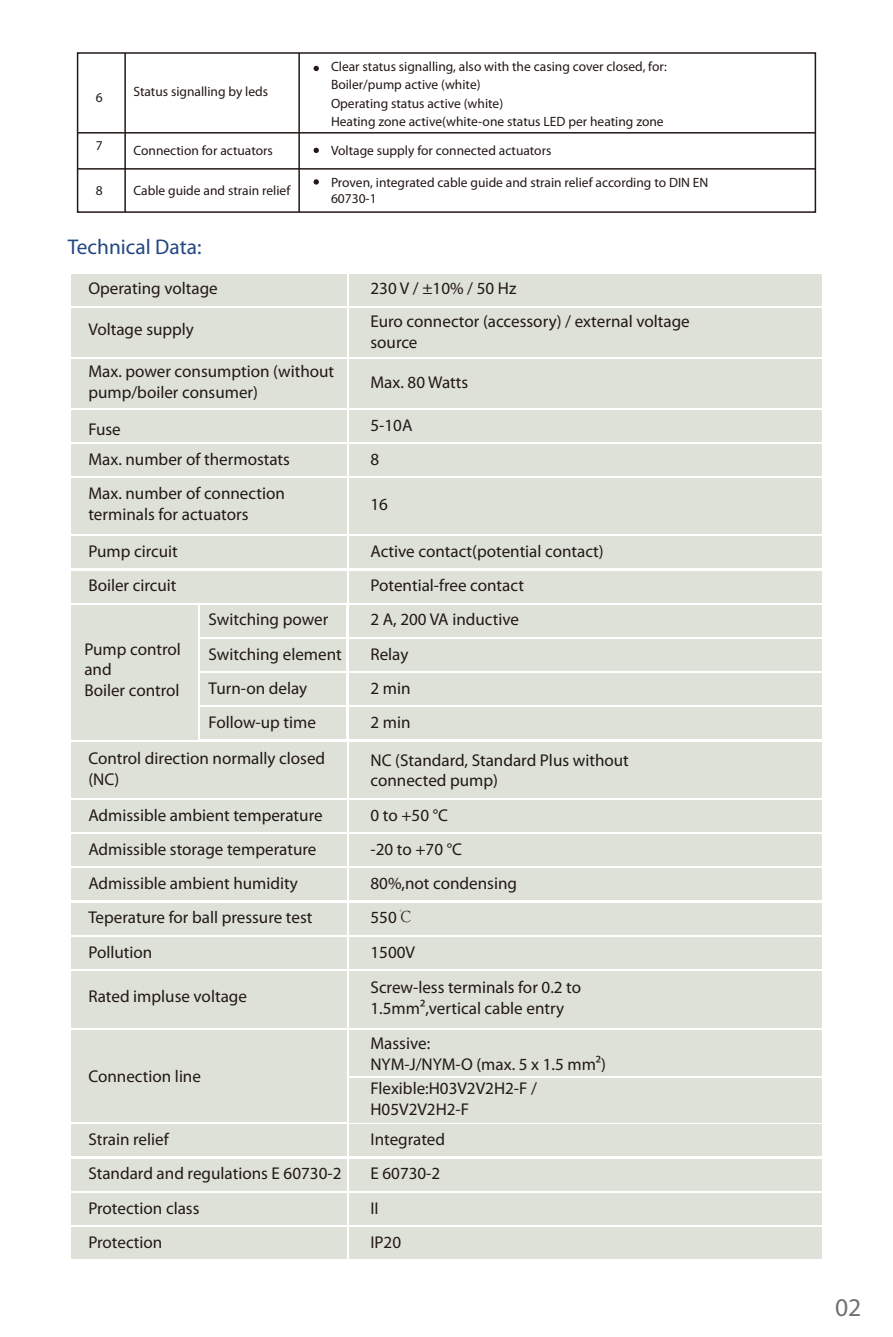
<style>
.page{position:relative;width:893px;height:1337px;background:#fff}
.page>*{position:absolute;margin:0;border:0;box-sizing:border-box;transform-origin:0 0}
.t1{font:25.65px "Myriad Pro";color:#727171}
.t2{font:21.3px "Myriad Pro";color:#224781}
.t3{font:17.1px/20.5px "Myriad Pro";color:#221815}
.t4{font:13.5px/18.3px "Myriad Pro";color:#221815}
.s1{font-family:"Adobe Song Std";font-weight:300}
</style>
<div class="page">
<div style="left:71px;top:274px;width:275px;height:31px;background:#dde1d8"></div>
<div style="left:349px;top:274px;width:473px;height:31px;background:#dde1d8"></div>
<div style="left:71px;top:537px;width:275px;height:31px;background:#dde1d8"></div>
<div style="left:349px;top:537px;width:473px;height:31px;background:#dde1d8"></div>
<div style="left:71px;top:410px;width:275px;height:32px;background:#dde1d8"></div>
<div style="left:349px;top:410px;width:473px;height:32px;background:#dde1d8"></div>
<div style="left:71px;top:445px;width:275px;height:31px;background:#dde1d8"></div>
<div style="left:349px;top:445px;width:473px;height:31px;background:#dde1d8"></div>
<div style="left:71px;top:479px;width:275px;height:55px;background:#dde1d8"></div>
<div style="left:349px;top:479px;width:473px;height:55px;background:#dde1d8"></div>
<div style="left:71px;top:742px;width:275px;height:55px;background:#dde1d8"></div>
<div style="left:349px;top:742px;width:473px;height:55px;background:#dde1d8"></div>
<div style="left:71px;top:571px;width:275px;height:31px;background:#dde1d8"></div>
<div style="left:349px;top:571px;width:473px;height:31px;background:#dde1d8"></div>
<div style="left:71px;top:800px;width:275px;height:32px;background:#dde1d8"></div>
<div style="left:349px;top:800px;width:473px;height:32px;background:#dde1d8"></div>
<div style="left:71px;top:834px;width:275px;height:32px;background:#dde1d8"></div>
<div style="left:349px;top:834px;width:473px;height:32px;background:#dde1d8"></div>
<div style="left:71px;top:869px;width:275px;height:31px;background:#dde1d8"></div>
<div style="left:349px;top:869px;width:473px;height:31px;background:#dde1d8"></div>
<div style="left:71px;top:903px;width:275px;height:31px;background:#dde1d8"></div>
<div style="left:349px;top:903px;width:473px;height:31px;background:#dde1d8"></div>
<div style="left:71px;top:937px;width:275px;height:32px;background:#dde1d8"></div>
<div style="left:349px;top:937px;width:473px;height:32px;background:#dde1d8"></div>
<div style="left:71px;top:1125px;width:275px;height:31px;background:#dde1d8"></div>
<div style="left:349px;top:1125px;width:473px;height:31px;background:#dde1d8"></div>
<div style="left:71px;top:1159px;width:275px;height:31px;background:#dde1d8"></div>
<div style="left:349px;top:1159px;width:473px;height:31px;background:#dde1d8"></div>
<div style="left:71px;top:1193px;width:275px;height:32px;background:#dde1d8"></div>
<div style="left:349px;top:1193px;width:473px;height:32px;background:#dde1d8"></div>
<div style="left:71px;top:1227px;width:275px;height:32px;background:#dde1d8"></div>
<div style="left:349px;top:1227px;width:473px;height:32px;background:#dde1d8"></div>
<div style="left:71px;top:971px;width:275px;height:57px;background:#dde1d8"></div>
<div style="left:349px;top:971px;width:473px;height:57px;background:#dde1d8"></div>
<div style="left:71px;top:1030px;width:275px;height:92px;background:#dde1d8"></div>
<div style="left:349px;top:1030px;width:473px;height:46px;background:#dde1d8"></div>
<div style="left:349px;top:1078px;width:473px;height:44px;background:#dde1d8"></div>
<div style="left:201px;top:605px;width:145px;height:32px;background:#dde1d8"></div>
<div style="left:71px;top:605px;width:127px;height:134px;background:#dde1d8"></div>
<div style="left:349px;top:605px;width:473px;height:32px;background:#dde1d8"></div>
<div style="left:201px;top:639px;width:145px;height:32px;background:#dde1d8"></div>
<div style="left:349px;top:639px;width:473px;height:32px;background:#dde1d8"></div>
<div style="left:201px;top:673px;width:145px;height:32px;background:#dde1d8"></div>
<div style="left:349px;top:673px;width:473px;height:32px;background:#dde1d8"></div>
<div style="left:201px;top:708px;width:145px;height:31px;background:#dde1d8"></div>
<div style="left:349px;top:708px;width:473px;height:31px;background:#dde1d8"></div>
<div style="left:71px;top:308px;width:275px;height:49px;background:#dde1d8"></div>
<div style="left:349px;top:308px;width:473px;height:49px;background:#dde1d8"></div>
<div style="left:71px;top:359px;width:275px;height:49px;background:#dde1d8"></div>
<div style="left:349px;top:359px;width:473px;height:49px;background:#dde1d8"></div>
<div style="left:77px;top:52px;width:739px;height:161px;border:2px solid #221815"></div>
<hr style="left:78px;top:168px;width:737px;height:2px;background:#221815">
<hr style="left:78px;top:132px;width:737px;height:2px;background:#221815">
<hr style="left:298px;top:53px;width:2px;height:159px;background:#221815">
<hr style="left:124px;top:53px;width:2px;height:159px;background:#221815">
<svg style="left:314px;top:66px;width:5px;height:5px"></svg>
<svg style="left:314px;top:148px;width:5px;height:5px"></svg>
<svg style="left:314px;top:179px;width:5px;height:6px"></svg>
<p class="t4" style="left:96px;top:89px;width:8px">6</p>
<p class="t4" style="left:96px;top:137px;width:8px">7</p>
<p class="t4" style="left:96px;top:182px;width:8px">8</p>
<p class="t4" style="left:133px;top:83px;width:136px">Status signalling by leds</p>
<p class="t4" style="left:133px;top:142px;width:141px">Connection for actuators</p>
<p class="t4" style="left:133px;top:181px;width:158px">Cable guide and strain relief</p>
<p class="t2" style="left:68px;top:236px;width:135px">Technical Data:</p>
<p class="t4" style="left:331px;top:58px;width:337px">Clear status signalling, also with the casing cover closed, for:<br>Boiler/pump active (white)<br>Operating status active (white)<br>Heating zone active(white-one status LED per heating zone</p>
<p class="t4" style="left:331px;top:141px;width:222px">Voltage supply for connected actuators</p>
<p class="t4" style="left:331px;top:175px;width:379px;line-height:16.2px">Proven, integrated cable guide and strain relief according to DIN EN<br>60730-1</p>
<p class="t3" style="left:88px;top:279px;width:131px">Operating voltage</p>
<p class="t3" style="left:370px;top:279px;width:148px">230 V / ±10% / 50 Hz</p>
<p class="t3" style="left:88px;top:319px;width:107px">Voltage supply</p>
<p class="t3" style="left:370px;top:311px;width:321px">Euro connector (accessory) / external voltage source</p>
<p class="t3" style="left:88px;top:362px;width:247px">Max. power consumption (without pump/boiler consumer)</p>
<p class="t3" style="left:370px;top:372px;width:99px">Max. 80 Watts</p>
<p class="t3" style="left:88px;top:420px;width:34px">Fuse</p>
<p class="t3" style="left:370px;top:415px;width:43px">5-10A</p>
<p class="t3" style="left:88px;top:449px;width:203px">Max. number of thermostats</p>
<p class="t3" style="left:370px;top:449px;width:10px">8</p>
<p class="t3" style="left:88px;top:484px;width:198px">Max. number of connection terminals for actuators</p>
<p class="t3" style="left:370px;top:494px;width:19px">16</p>
<p class="t3" style="left:88px;top:541px;width:91px">Pump circuit</p>
<p class="t3" style="left:370px;top:541px;width:235px">Active contact(potential contact)</p>
<p class="t3" style="left:88px;top:576px;width:90px">Boiler circuit</p>
<p class="t3" style="left:370px;top:576px;width:155px">Potential-free contact</p>
<p class="t3" style="left:84px;top:639px;width:98px">Pump control and<br>Boiler control</p>
<p class="t3" style="left:209px;top:603px;width:135px;line-height:34.2px">Switching power<br>Switching element<br>Turn-on delay<br>Follow-up time</p>
<p class="t3" style="left:370px;top:603px;width:150px;line-height:34.2px">2 A, 200 VA inductive<br>Relay<br>2 min<br>2 min</p>
<p class="t3" style="left:88px;top:749px;width:238px">Control direction normally closed (NC)</p>
<p class="t3" style="left:370px;top:750px;width:260px">NC (Standard, Standard Plus without connected pump)</p>
<p class="t3" style="left:88px;top:805px;width:236px">Admissible ambient temperature</p>
<p class="t3" style="left:370px;top:805px;width:79px">0 to +50 °C</p>
<p class="t3" style="left:88px;top:839px;width:230px">Admissible storage temperature</p>
<p class="t3" style="left:370px;top:839px;width:93px">-20 to +70 °C</p>
<p class="t3" style="left:88px;top:874px;width:211px">Admissible ambient humidity</p>
<p class="t3" style="left:370px;top:874px;width:148px">80%,not condensing</p>
<p class="t3" style="left:88px;top:908px;width:226px">Teperature for ball pressure test</p>
<p class="t3" style="left:370px;top:908px;width:45px">550<span class="s1">℃</span></p>
<p class="t3" style="left:88px;top:942px;width:66px">Pollution</p>
<p class="t3" style="left:370px;top:942px;width:46px">1500V</p>
<p class="t3" style="left:88px;top:987px;width:160px">Rated impluse voltage</p>
<p class="t3" style="left:370px;top:978px;width:212px">Screw-less terminals for 0.2 to<br>1.5mm2,vertical cable entry</p>
<p class="t3" style="left:88px;top:1066px;width:114px">Connection line</p>
<p class="t3" style="left:370px;top:1034px;width:237px">Massive:<br>NYM-J/NYM-O (max. 5 x 1.5 mm2)</p>
<p class="t3" style="left:370px;top:1079px;width:168px">Flexible:H03V2V2H2-F /<br>H05V2V2H2-F</p>
<p class="t3" style="left:88px;top:1130px;width:82px">Strain relief</p>
<p class="t3" style="left:370px;top:1130px;width:76px">Integrated</p>
<p class="t3" style="left:88px;top:1164px;width:255px">Standard and regulations E 60730-2</p>
<p class="t3" style="left:370px;top:1164px;width:71px">E 60730-2</p>
<p class="t3" style="left:88px;top:1198px;width:113px">Protection class</p>
<p class="t3" style="left:370px;top:1198px;width:10px">II</p>
<p class="t3" style="left:88px;top:1232px;width:76px">Protection</p>
<p class="t3" style="left:370px;top:1232px;width:32px">IP20</p>
<h1 class="t1" style="left:835px;top:1295px;width:28px">02</h1>
</div>
